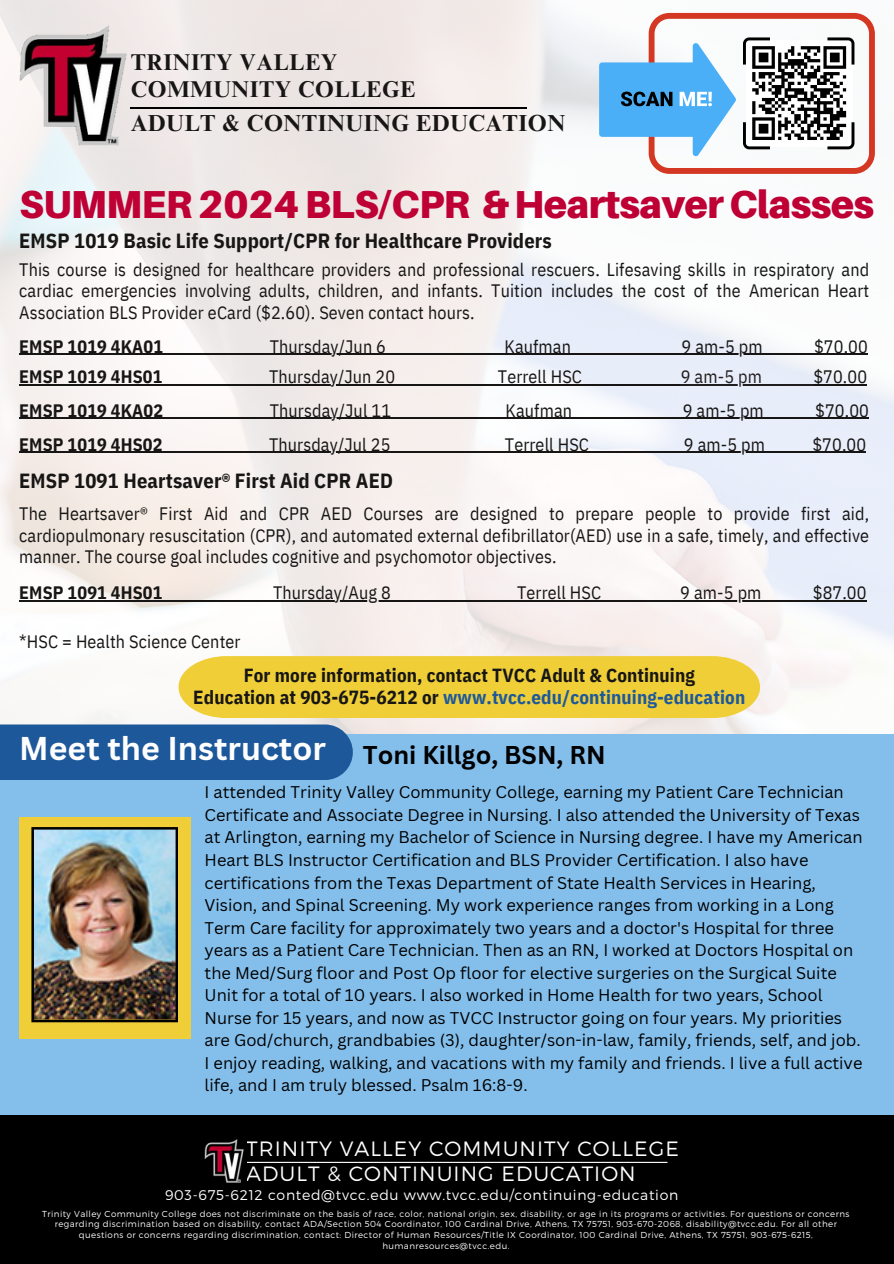
<style>
.page{position:relative;width:894px;height:1264px;background:#fff}
.page>*{position:absolute;margin:0;border:0;box-sizing:border-box;transform-origin:0 0}
.t1{font:900 39px "Aileron";letter-spacing:-.015em;color:#be0035}
.t2{font:700 32.1px "Canva Sans";color:#fefefe}
.t3{font:700 25.05px "Canva Sans";color:#000}
.t4{font:700 23.25px "Times NRMT Pro";letter-spacing:.02em;color:#171615}
.t5{font:700 22.8px/26.8px "Times NRMT Pro";letter-spacing:.025em;color:#171615}
.t6{font:300 20.7px "Montserrat";letter-spacing:.05em;color:#fefefe}
.t7{font:700 20.4px "IBM Plex Sans Cond";letter-spacing:.005em;color:#171615}
.t8{font:700 18.9px/22.4px "IBM Plex Sans Cond";letter-spacing:.005em;color:#171615;text-align:center}
.t9{font:18px/21.3px "IBM Plex Sans Cond";letter-spacing:.005em;color:#171615;text-align:justify}
.t10{font:700 18px "IBM Plex Sans Cond";letter-spacing:.005em;color:#171615}
.t11{font:18px "IBM Plex Sans Cond";color:#221e1f}
.t12{font:16.5px/22.5px "Canva Sans";color:#000}
.t13{font:300 14.1px "Montserrat";letter-spacing:.05em;color:#fefefe}
.t14{font:300 8.7px/10.9px "Montserrat";letter-spacing:.05em;color:#fefefe;text-align:center}
.s1{color:#1d589b}
</style>
<div class="page">
<img style="left:0;top:0;width:893px;height:734px">
<div style="left:0;top:734px;width:893px;height:381px;background:#84bfec"></div>
<div style="left:0;top:724px;width:353px;height:56px;background:#1d589b"></div>
<div style="left:19px;top:817px;width:171px;height:221px;background:#efce38"></div>
<img style="left:31px;top:827px;width:147px;height:195px">
<hr style="left:131px;top:107px;width:396px;height:2px;background:#000">
<img style="left:0;top:18px;width:159px;height:131px">
<div style="left:178px;top:656px;width:581px;height:62px;background:#efce38"></div>
<div style="left:0;top:1115px;width:893px;height:148px;background:#000"></div>
<hr style="left:242px;top:1161px;width:425px;height:1px;background:#fefefe">
<img style="left:204px;top:1139px;width:42px;height:44px">
<svg style="left:599px;top:13px;width:275px;height:161px"></svg>
<hr style="left:19px;top:354px;width:144px;height:1px;background:#171615">
<hr style="left:163px;top:354px;width:103px;height:1px;background:#171615">
<hr style="left:270px;top:354px;width:116px;height:1px;background:#171615">
<hr style="left:386px;top:354px;width:118px;height:1px;background:#171615">
<hr style="left:504px;top:354px;width:67px;height:1px;background:#171615">
<hr style="left:571px;top:354px;width:110px;height:1px;background:#171615">
<hr style="left:681px;top:354px;width:81px;height:1px;background:#171615">
<hr style="left:762px;top:354px;width:51px;height:1px;background:#171615">
<hr style="left:813px;top:354px;width:54px;height:1px;background:#171615">
<hr style="left:19px;top:384px;width:143px;height:1px;background:#171615">
<hr style="left:162px;top:384px;width:103px;height:1px;background:#171615">
<hr style="left:269px;top:384px;width:126px;height:1px;background:#171615">
<hr style="left:395px;top:384px;width:103px;height:1px;background:#171615">
<hr style="left:498px;top:384px;width:84px;height:1px;background:#171615">
<hr style="left:582px;top:384px;width:98px;height:1px;background:#171615">
<hr style="left:680px;top:384px;width:81px;height:1px;background:#221e1f">
<hr style="left:761px;top:384px;width:52px;height:1px;background:#221e1f">
<hr style="left:813px;top:384px;width:53px;height:1px;background:#171615">
<hr style="left:19px;top:418px;width:144px;height:1px;background:#171615">
<hr style="left:167px;top:418px;width:103px;height:1px;background:#171615">
<hr style="left:270px;top:418px;width:121px;height:1px;background:#171615">
<hr style="left:391px;top:418px;width:114px;height:1px;background:#171615">
<hr style="left:505px;top:418px;width:67px;height:1px;background:#171615">
<hr style="left:572px;top:418px;width:110px;height:1px;background:#171615">
<hr style="left:682px;top:418px;width:81px;height:1px;background:#171615">
<hr style="left:763px;top:418px;width:52px;height:1px;background:#171615">
<hr style="left:815px;top:418px;width:53px;height:1px;background:#171615">
<hr style="left:19px;top:451px;width:143px;height:2px;background:#171615">
<hr style="left:162px;top:451px;width:107px;height:2px;background:#171615">
<hr style="left:269px;top:451px;width:121px;height:2px;background:#171615">
<hr style="left:390px;top:451px;width:115px;height:2px;background:#171615">
<hr style="left:505px;top:451px;width:84px;height:2px;background:#171615">
<hr style="left:589px;top:451px;width:94px;height:2px;background:#171615">
<hr style="left:683px;top:451px;width:82px;height:2px;background:#171615">
<hr style="left:765px;top:451px;width:47px;height:2px;background:#171615">
<hr style="left:812px;top:451px;width:54px;height:2px;background:#171615">
<hr style="left:19px;top:600px;width:143px;height:1px;background:#171615">
<hr style="left:162px;top:600px;width:111px;height:1px;background:#171615">
<hr style="left:273px;top:600px;width:118px;height:1px;background:#171615">
<hr style="left:391px;top:600px;width:126px;height:1px;background:#171615">
<hr style="left:517px;top:600px;width:84px;height:1px;background:#171615">
<hr style="left:601px;top:600px;width:79px;height:1px;background:#171615">
<hr style="left:680px;top:600px;width:81px;height:1px;background:#171615">
<hr style="left:761px;top:600px;width:51px;height:1px;background:#171615">
<hr style="left:812px;top:600px;width:54px;height:1px;background:#171615">
<p class="t5" style="left:131px;top:52px;width:286px">TRINITY VALLEY<br>COMMUNITY COLLEGE</p>
<p class="t4" style="left:131px;top:114px;width:436px">ADULT &amp; CONTINUING EDUCATION</p>
<p class="t1" style="left:20px;top:180px;width:855px">SUMMER 2024 BLS/CPR &amp; Heartsaver Classes</p>
<p class="t7" style="left:19px;top:227px;width:534px">EMSP 1019 Basic Life Support/CPR for Healthcare Providers</p>
<p class="t9" style="left:19px;top:259px;width:851px">This course is designed for healthcare providers and professional rescuers. Lifesaving skills in respiratory and cardiac emergencies involving adults, children, and infants. Tuition includes the cost of the American Heart Association BLS Provider eCard ($2.60). Seven contact hours.</p>
<p class="t10" style="left:19px;top:334px;width:145px">EMSP 1019 4KA01</p>
<p class="t9" style="left:270px;top:335px;width:118px">Thursday/Jun 6</p>
<p class="t9" style="left:504px;top:335px;width:68px">Kaufman</p>
<h6 class="t9" style="left:681px;top:335px;width:83px">9 am-5 pm</h6>
<h6 class="t9" style="left:813px;top:335px;width:55px">$70.00</h6>
<h6 class="t10" style="left:19px;top:364px;width:145px">EMSP 1019 4HS01</h6>
<h6 class="t9" style="left:269px;top:365px;width:127px">Thursday/Jun 20</h6>
<h6 class="t9" style="left:498px;top:365px;width:86px">Terrell HSC</h6>
<h2 class="t11" style="left:680px;top:364px;width:83px">9 am-5 pm</h2>
<h2 class="t9" style="left:813px;top:365px;width:55px">$70.00</h2>
<h2 class="t10" style="left:19px;top:398px;width:145px">EMSP 1019 4KA02</h2>
<h4 class="t9" style="left:270px;top:399px;width:123px">Thursday/Jul 11</h4>
<h4 class="t9" style="left:505px;top:399px;width:68px">Kaufman</h4>
<p class="t9" style="left:682px;top:399px;width:83px">9 am-5 pm</p>
<p class="t9" style="left:815px;top:399px;width:55px">$70.00</p>
<p class="t10" style="left:19px;top:432px;width:145px">EMSP 1019 4HS02</p>
<p class="t9" style="left:269px;top:433px;width:123px">Thursday/Jul 25</p>
<p class="t9" style="left:505px;top:433px;width:86px">Terrell HSC</p>
<p class="t9" style="left:683px;top:433px;width:83px">9 am-5 pm</p>
<p class="t9" style="left:812px;top:433px;width:55px">$70.00</p>
<p class="t7" style="left:19px;top:467px;width:375px">EMSP 1091 Heartsaver® First Aid CPR AED</p>
<p class="t9" style="left:19px;top:503px;width:851px">The Heartsaver® First Aid and CPR AED Courses are designed to prepare people to provide first aid, cardiopulmonary resuscitation (CPR), and automated external defibrillator(AED) use in a safe, timely, and effective manner. The course goal includes cognitive and psychomotor objectives.</p>
<p class="t10" style="left:19px;top:580px;width:145px">EMSP 1091 4HS01</p>
<h5 class="t9" style="left:273px;top:581px;width:119px">Thursday/Aug 8</h5>
<h5 class="t9" style="left:517px;top:581px;width:86px">Terrell HSC</h5>
<h5 class="t9" style="left:680px;top:581px;width:83px">9 am-5 pm</h5>
<h5 class="t9" style="left:812px;top:581px;width:55px">$87.00</h5>
<h5 class="t9" style="left:19px;top:630px;width:223px">*HSC = Health Science Center</h5>
<p class="t8" style="left:193px;top:663px;width:553px">For more information, contact TVCC Adult &amp; Continuing<br>Education at 903-675-6212 or <span class="s1">www.tvcc.edu/continuing-education</span></p>
<p class="t2" style="left:19px;top:725px;width:308px">Meet the Instructor</p>
<p class="t3" style="left:363px;top:737px;width:244px">Toni Killgo, BSN, RN</p>
<p class="t12" style="left:204px;top:780px;width:659px">I attended Trinity Valley Community College, earning my Patient Care Technician Certificate and Associate Degree in Nursing. I also attended the University of Texas at Arlington, earning my Bachelor of Science in Nursing degree. I have my American Heart BLS Instructor Certification and BLS Provider Certification. I also have certifications from the Texas Department of State Health Services in Hearing, Vision, and Spinal Screening. My work experience ranges from working in a Long Term Care facility for approximately two years and a doctor's Hospital for three years as a Patient Care Technician. Then as an RN, I worked at Doctors Hospital on the Med/Surg floor and Post Op floor for elective surgeries on the Surgical Suite Unit for a total of 10 years. I also worked in Home Health for two years, School Nurse for 15 years, and now as TVCC Instructor going on four years. My priorities are God/church, grandbabies (3), daughter/son-in-law, family, friends, self, and job.<br>I enjoy reading, walking, and vacations with my family and friends. I live a full active life, and I am truly blessed. Psalm 16:8-9.</p>
<h1 class="t6" style="left:246px;top:1135px;width:434px">TRINITY VALLEY COMMUNITY COLLEGE</h1>
<h6 class="t6" style="left:246px;top:1159px;width:391px">ADULT &amp; CONTINUING EDUCATION</h6>
<p class="t13" style="left:165px;top:1185px;width:514px">903-675-6212 conted@tvcc.edu www.tvcc.edu/continuing-education</p>
<h3 class="t14" style="left:42px;top:1207px;width:808px">Trinity Valley Community College does not discriminate on the basis of race, color, national origin, sex, disability, or age in its programs or activities. For questions or concerns regarding discrimination based on disability, contact ADA/Section 504 Coordinator, 100 Cardinal Drive, Athens, TX 75751, 903-670-2068, disability@tvcc.edu. For all other questions or concerns regarding discrimination, contact: Director of Human Resources/Title IX Coordinator, 100 Cardinal Drive, Athens, TX 75751, 903-675-6215, humanresources@tvcc.edu.</h3>
</div>
